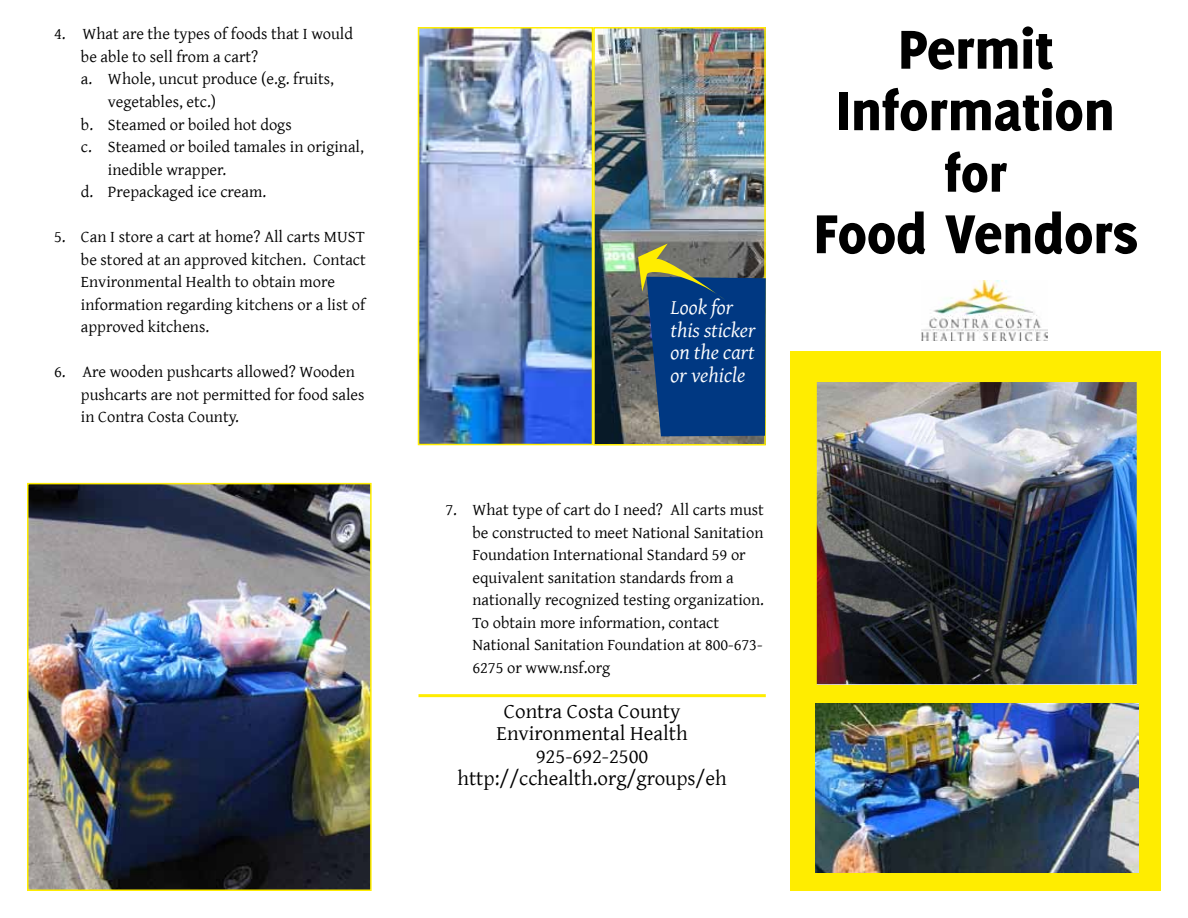
<style>
.page{position:relative;width:1188px;height:918px;background:#fff}
.page>*{position:absolute;margin:0;border:0;box-sizing:border-box;transform-origin:0 0}
.t1{font:800 60px/61.5px "Delicious";color:#000;text-align:center}
.t2{font:800 57px "Delicious";color:#000}
.t3{font:21px/22.5px "Gentium";color:#000;text-align:center}
.t4{font:italic 21px/22.5px "Gentium";color:#fff}
.t5{font:16.5px/22.5px "Gentium";color:#000}
</style>
<div class="page">
<div style="left:791px;top:351px;width:370px;height:540px;background:#ffed00"></div>
<img style="left:818px;top:384px;width:317px;height:300px">
<div style="left:815px;top:381px;width:323px;height:315px;border:2px solid #ffed00"></div>
<img style="left:815px;top:703px;width:323px;height:170px">
<img style="left:921px;top:281px;width:127px;height:60px">
<hr style="left:418px;top:694px;width:348px;height:3px;background:#ffed00">
<img style="left:30px;top:486px;width:339px;height:402px">
<div style="left:27px;top:483px;width:345px;height:408px;border:2px solid #ffed00"></div>
<img style="left:596px;top:30px;width:167px;height:413px">
<div style="left:593px;top:27px;width:173px;height:419px;border:2px solid #ffed00"></div>
<img style="left:421px;top:30px;width:169px;height:412px">
<div style="left:418px;top:27px;width:175px;height:418px;border:2px solid #ffed00"></div>
<svg style="left:638px;top:244px;width:128px;height:192px;background:#234a76"></svg>
<p class="t5" style="left:54px;top:22px;width:300px">4. What are the types of foods that I would</p>
<p class="t5" style="left:81px;top:44px;width:179px">be able to sell from a cart?</p>
<p class="t5" style="left:81px;top:67px;width:254px">a. Whole, uncut produce (e.g. fruits,</p>
<p class="t5" style="left:108px;top:89px;width:110px">vegetables, etc.)</p>
<p class="t5" style="left:81px;top:112px;width:212px">b. Steamed or boiled hot dogs</p>
<p class="t5" style="left:81px;top:134px;width:284px">c. Steamed or boiled tamales in original,</p>
<p class="t5" style="left:108px;top:157px;width:120px">inedible wrapper.</p>
<p class="t5" style="left:81px;top:180px;width:187px">d. Prepackaged ice cream.</p>
<p class="t5" style="left:81px;top:224px;width:286px;text-indent:-27px">5. Can I store a cart at home? All carts MUST be stored at an approved kitchen. Contact Environmental Health to obtain more information regarding kitchens or a list of approved kitchens.</p>
<p class="t5" style="left:81px;top:360px;width:285px;text-indent:-27px">6. Are wooden pushcarts allowed? Wooden pushcarts are not permitted for food sales in Contra Costa County.</p>
<p class="t4" style="left:671px;top:295px;width:87px">Look for this sticker on the cart or vehicle</p>
<p class="t5" style="left:472px;top:498px;width:293px;text-indent:-27px">7. What type of cart do I need? All carts must be constructed to meet National Sanitation Foundation International Standard 59 or equivalent sanitation standards from a nationally recognized testing organization.<br>To obtain more information, contact National Sanitation Foundation at 800-673- 6275 or www.nsf.org</p>
<p class="t3" style="left:458px;top:698px;width:271px">Contra Costa County<br>Environmental Health<br>925-692-2500 http://cchealth.org/groups/eh</p>
<h1 class="t1" style="left:837px;top:18px;width:280px">Permit<br>Information</h1>
<h2 class="t2" style="left:945px;top:140px;width:64px">for</h2>
<h1 class="t1" style="left:814px;top:202px;width:325px">Food Vendors</h1>
</div>
